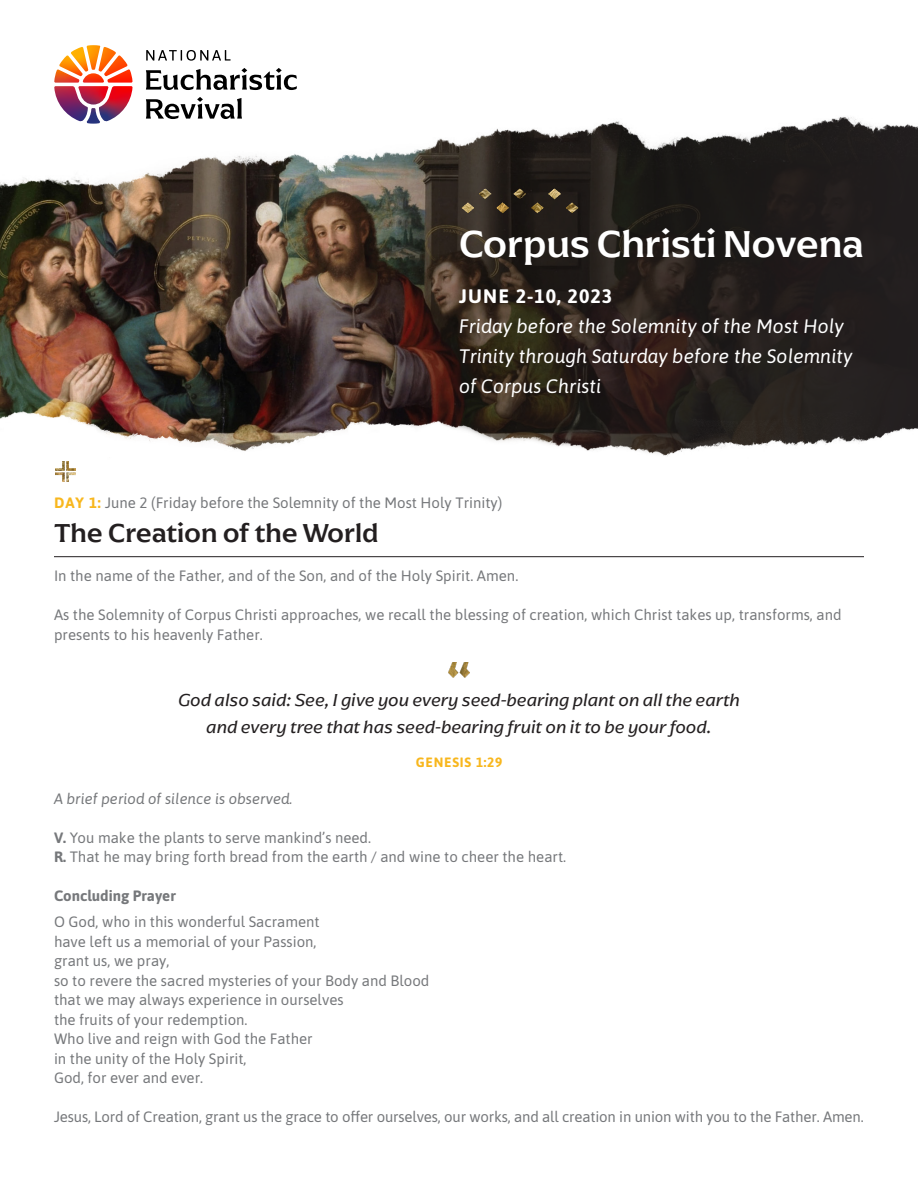
<style>
.page{position:relative;width:918px;height:1188px;background:#fff}
.page>*{position:absolute;margin:0;border:0;box-sizing:border-box;transform-origin:0 0}
.Headline_1{font:500 39px "Arpona";letter-spacing:-.005em;color:#fff}
.Day_Titles{font:500 27px "Arpona";color:#231f20}
.t1{font:italic 19.5px/30px "Asap";color:#fff}
.t2{font:700 19.5px "Asap";letter-spacing:.05em;color:#fff}
.Bible_Verse{font:italic 18px/27px "Arpona";color:#231f20;text-align:center}
.Body_Copy{font:15px/19.5px "Asap";color:#76787b}
.Date{font:15px "Asap";color:#76787b}
.Body_Copy-2{font:italic 15px "Asap";color:#76787b}
.Body_Copy-3{font:700 15px "Asap";color:#76787b}
.Bible_Attribution{font:700 13.5px "Asap";letter-spacing:.06em;color:#f8b71e}
.s1{font-weight:700;color:#f8b71e}
.s2{font-weight:700}
</style>
<div class="page">
<img style="left:0;top:218px;width:918px;height:188px">
<img style="left:0;top:117px;width:918px;height:101px">
<img style="left:459px;top:184px;width:121px;height:33px">
<img style="left:54px;top:45px;width:79px;height:79px">
<svg style="left:146px;top:50px;width:85px;height:11px"></svg>
<svg style="left:146px;top:68px;width:151px;height:22px"></svg>
<svg style="left:146px;top:97px;width:96px;height:22px"></svg>
<img style="left:0;top:406px;width:918px;height:50px">
<img style="left:56px;top:461px;width:20px;height:21px">
<img style="left:449px;top:663px;width:20px;height:14px">
<hr style="left:54px;top:556px;width:810px;height:1px;background:#231f20">
<p class="Headline_1" style="left:459px;top:219px;width:406px">Corpus Christi Novena</p>
<p class="t2" style="left:459px;top:282px;width:155px">JUNE 2-10, 2023</p>
<p class="t1" style="left:459px;top:310px;width:395px">Friday before the Solemnity of the Most Holy<br>Trinity through Saturday before the Solemnity of Corpus Christi</p>
<p class="Date" style="left:54px;top:492px;width:450px"><span class="s1">DAY 1:</span> June 2 (Friday before the Solemnity of the Most Holy Trinity)</p>
<p class="Day_Titles" style="left:54px;top:516px;width:326px">The Creation of the World</p>
<p class="Body_Copy" style="left:54px;top:565px;width:466px">In the name of the Father, and of the Son, and of the Holy Spirit. Amen.</p>
<p class="Body_Copy" style="left:54px;top:604px;width:789px">As the Solemnity of Corpus Christi approaches, we recall the blessing of creation, which Christ takes up, transforms, and presents to his heavenly Father.</p>
<p class="Bible_Verse" style="left:178px;top:686px;width:563px">God also said: See, I give you every seed-bearing plant on all the earth and every tree that has seed-bearing fruit on it to be your food.</p>
<p class="Bible_Attribution" style="left:416px;top:753px;width:88px">GENESIS 1:29</p>
<p class="Body_Copy-2" style="left:54px;top:788px;width:240px">A brief period of silence is observed.</p>
<p class="Body_Copy" style="left:54px;top:827px;width:319px"><span class="s2">V.</span> You make the plants to serve mankind’s need.</p>
<p class="Body_Copy" style="left:54px;top:846px;width:514px"><span class="s2">R.</span> That he may bring forth bread from the earth / and wine to cheer the heart.</p>
<p class="Body_Copy-3" style="left:54px;top:885px;width:123px">Concluding Prayer</p>
<p class="Body_Copy" style="left:54px;top:911px;width:267px">O God, who in this wonderful Sacrament</p>
<p class="Body_Copy" style="left:54px;top:931px;width:264px">have left us a memorial of your Passion,</p>
<p class="Body_Copy" style="left:54px;top:950px;width:117px">grant us, we pray,</p>
<p class="Body_Copy" style="left:54px;top:970px;width:377px">so to revere the sacred mysteries of your Body and Blood</p>
<p class="Body_Copy" style="left:54px;top:989px;width:291px">that we may always experience in ourselves</p>
<p class="Body_Copy" style="left:54px;top:1009px;width:195px">the fruits of your redemption.</p>
<p class="Body_Copy" style="left:54px;top:1028px;width:260px">Who live and reign with God the Father</p>
<p class="Body_Copy" style="left:54px;top:1048px;width:194px">in the unity of the Holy Spirit,</p>
<p class="Body_Copy" style="left:54px;top:1067px;width:151px">God, for ever and ever.</p>
<p class="Body_Copy" style="left:54px;top:1106px;width:811px">Jesus, Lord of Creation, grant us the grace to offer ourselves, our works, and all creation in union with you to the Father. Amen.</p>
</div>
